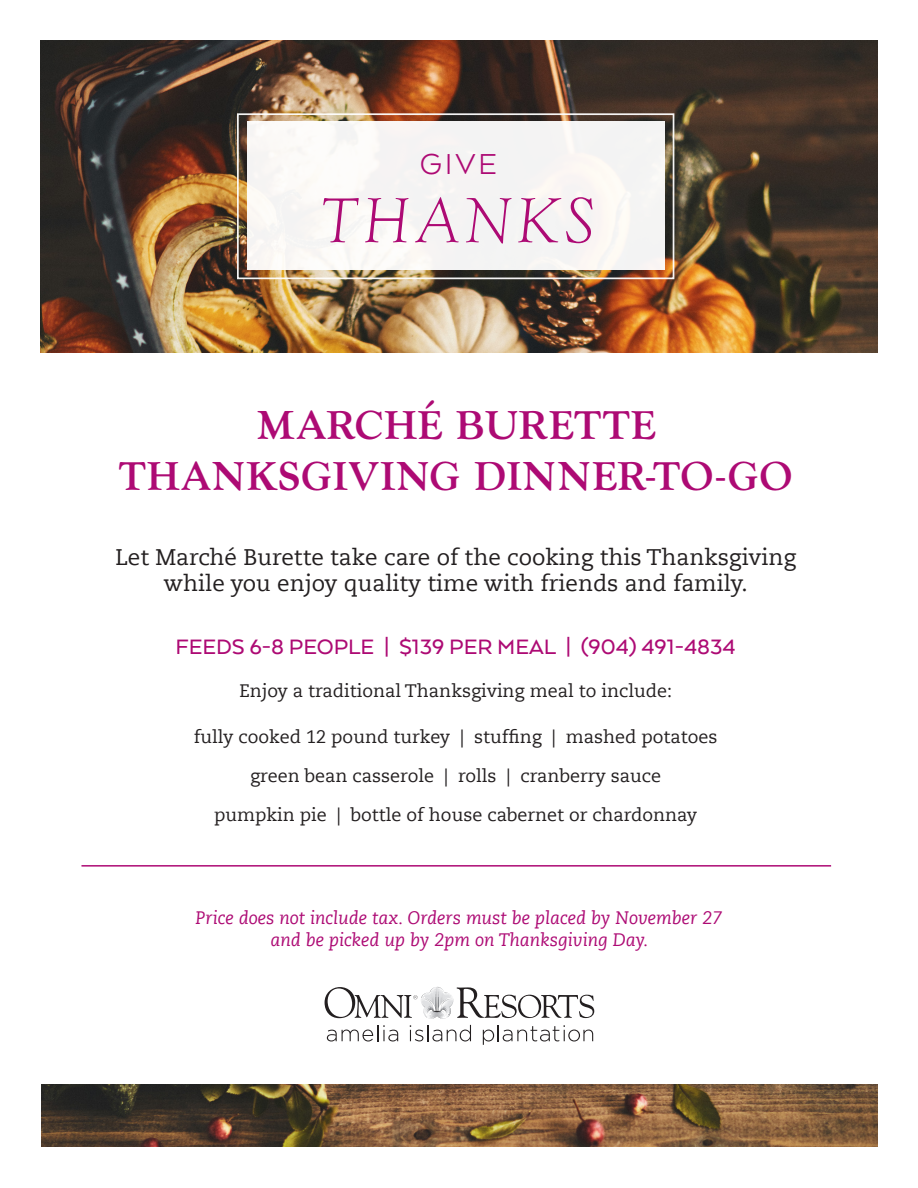
<style>
.page{position:relative;width:918px;height:1188px;background:#fff}
.page>*{position:absolute;margin:0;border:0;box-sizing:border-box;transform-origin:0 0}
.t1{font:italic 300 66.45px "Goudy";letter-spacing:.06em;color:#ad0a74}
.t2{font:500 42px "Goudy";color:#ad0a74}
.t3{font:33.3px "Arquitecta";color:#ad0a74}
.t4{font:500 24px "Arquitecta";color:#ad0a74}
.t5{font:22.5px/25.5px "Caecilia Com 55 Roman";color:#231f20;text-align:center}
.t6{font:18px "Caecilia Com 55 Roman";color:#231f20}
.t7{font:italic 18px/21.6px "Caecilia Com 56";color:#ad0a74;text-align:center}
</style>
<div class="page">
<img style="left:40px;top:40px;width:838px;height:312px">
<svg style="left:325px;top:987px;width:269px;height:32px"></svg>
<svg style="left:327px;top:1025px;width:71px;height:17px"></svg>
<svg style="left:410px;top:1025px;width:61px;height:17px"></svg>
<svg style="left:483px;top:1025px;width:110px;height:20px"></svg>
<div style="left:247px;top:122px;width:418px;height:148px;background:#f6f4f3"></div>
<div style="left:237px;top:113px;width:437px;height:166px;border:2px solid #fff"></div>
<img style="left:42px;top:1084px;width:836px;height:63px">
<hr style="left:81px;top:865px;width:750px;height:2px;background:#ad0a74">
<p class="t3" style="left:420px;top:144px;width:79px">GIVE</p>
<p class="t1" style="left:321px;top:179px;width:277px">THANKS</p>
<p class="t2" style="left:255px;top:399px;width:402px">MARCHÉ BURETTE</p>
<p class="t2" style="left:119px;top:450px;width:676px">THANKSGIVING DINNER-TO-GO</p>
<p class="t5" style="left:115px;top:545px;width:682px">Let Marché Burette take care of the cooking this Thanksgiving while you enjoy quality time with friends and family.</p>
<p class="t4" style="left:176px;top:632px;width:562px">FEEDS 6-8 PEOPLE | $139 PER MEAL | (904) 491-4834</p>
<p class="t6" style="left:239px;top:679px;width:434px">Enjoy a traditional Thanksgiving meal to include:</p>
<p class="t6" style="left:194px;top:725px;width:525px">fully cooked 12 pound turkey | stuffing | mashed potatoes</p>
<p class="t6" style="left:250px;top:764px;width:412px">green bean casserole | rolls | cranberry sauce</p>
<p class="t6" style="left:214px;top:803px;width:485px">pumpkin pie | bottle of house cabernet or chardonnay</p>
<p class="t7" style="left:195px;top:907px;width:529px">Price does not include tax. Orders must be placed by November 27 and be picked up by 2pm on Thanksgiving Day.</p>
</div>
